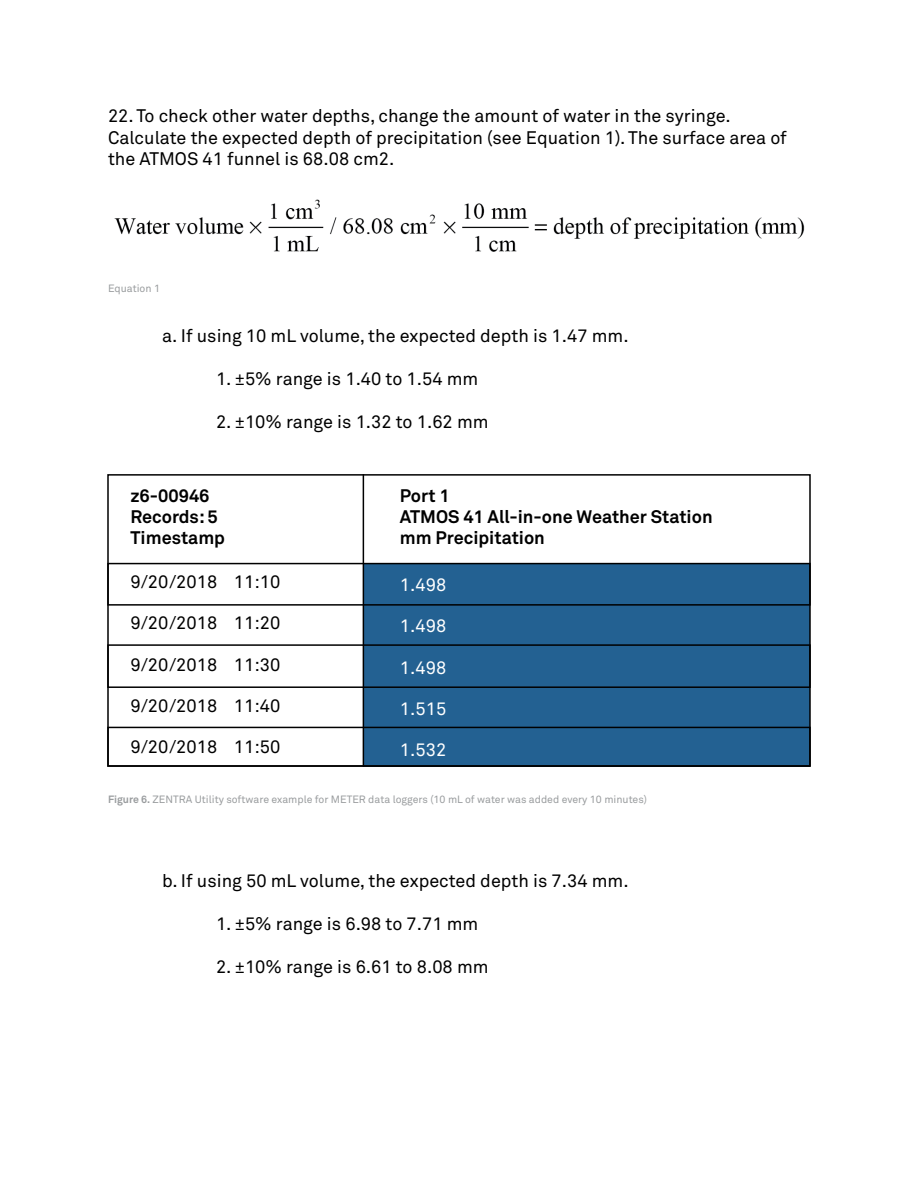
<style>
.page{position:relative;width:918px;height:1188px;background:#fff}
.page>*{position:absolute;margin:0;border:0;box-sizing:border-box;transform-origin:0 0}
.t1{font:18px/21.6px "Akkurat Pro";color:#000}
.t2{font:700 18px/21px "Akkurat Pro";color:#000}
.t3{font:18px "Akkurat Pro";color:#fff}
.t4{font:10.5px "Akkurat Pro";color:#999c9e}
.s1{font-weight:700}
</style>
<div class="page">
<div style="left:363px;top:563px;width:447px;height:204px;background:#236192"></div>
<img style="left:114px;top:199px;width:691px;height:53px">
<div style="left:107px;top:474px;width:704px;height:132px;border:2px solid #000"></div>
<div style="left:107px;top:644px;width:704px;height:44px;border:2px solid #000"></div>
<div style="left:107px;top:727px;width:704px;height:40px;border:2px solid #000"></div>
<hr style="left:363px;top:474px;width:1px;height:293px;background:#000">
<p class="t1" style="left:108px;top:105px;width:680px">22. To check other water depths, change the amount of water in the syringe.<br>Calculate the expected depth of precipitation (see Equation 1). The surface area of the ATMOS 41 funnel is 68.08 cm2.</p>
<p class="t4" style="left:108px;top:282px;width:53px">Equation 1</p>
<p class="t1" style="left:162px;top:325px;width:468px">a. If using 10 mL volume, the expected depth is 1.47 mm.</p>
<p class="t1" style="left:216px;top:368px;width:264px">1. ±5% range is 1.40 to 1.54 mm</p>
<p class="t1" style="left:216px;top:411px;width:274px">2. ±10% range is 1.32 to 1.62 mm</p>
<p class="t2" style="left:131px;top:485px;width:96px">z6-00946<br>Records: 5<br>Timestamp</p>
<p class="t2" style="left:400px;top:485px;width:314px">Port 1<br>ATMOS 41 All-in-one Weather Station mm Precipitation</p>
<p class="t1" style="left:131px;top:571px;width:151px">9/20/2018 11:10</p>
<p class="t1" style="left:131px;top:612px;width:151px">9/20/2018 11:20</p>
<p class="t1" style="left:131px;top:654px;width:151px">9/20/2018 11:30</p>
<p class="t1" style="left:131px;top:695px;width:151px">9/20/2018 11:40</p>
<p class="t1" style="left:131px;top:736px;width:151px">9/20/2018 11:50</p>
<p class="t3" style="left:400px;top:574px;width:48px">1.498</p>
<p class="t3" style="left:400px;top:615px;width:48px">1.498</p>
<p class="t3" style="left:400px;top:657px;width:48px">1.498</p>
<p class="t3" style="left:400px;top:698px;width:48px">1.515</p>
<p class="t3" style="left:400px;top:739px;width:48px">1.532</p>
<p class="t4" style="left:108px;top:793px;width:541px"><span class="s1">Figure 6.</span> ZENTRA Utility software example for METER data loggers (10 mL of water was added every 10 minutes)</p>
<p class="t1" style="left:162px;top:870px;width:468px">b. If using 50 mL volume, the expected depth is 7.34 mm.</p>
<p class="t1" style="left:216px;top:913px;width:264px">1. ±5% range is 6.98 to 7.71 mm</p>
<p class="t1" style="left:216px;top:956px;width:274px">2. ±10% range is 6.61 to 8.08 mm</p>
</div>
